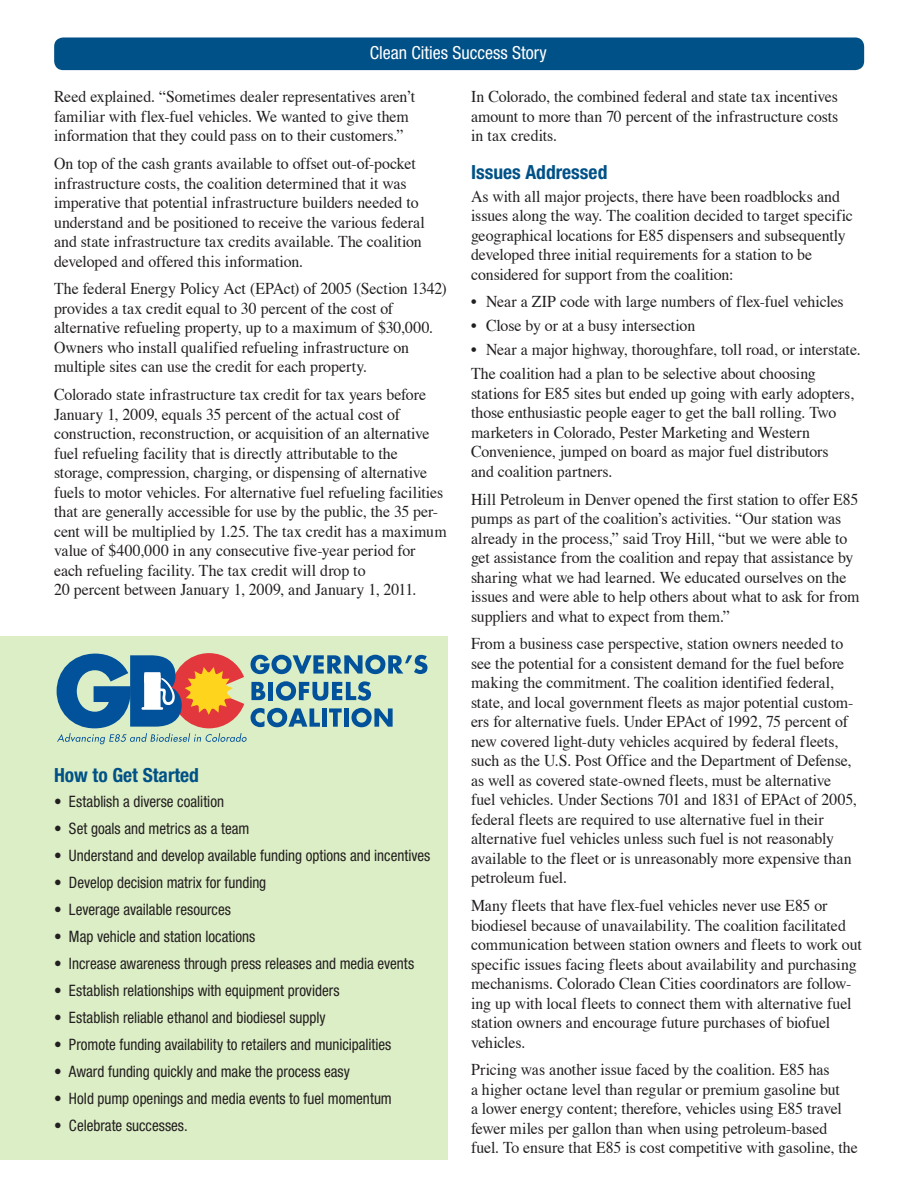
<style>
.page{position:relative;width:918px;height:1188px;background:#fff}
.page>*{position:absolute;margin:0;border:0;box-sizing:border-box;transform-origin:0 0}
.subhd_1{font:700 condensed 19.5px "Helvetica Neue LT Std";color:#005187}
.t1{font:condensed 18px "Helvetica Neue LT Std";color:#fff}
.body_text{font:16.5px/19.5px "Times";letter-spacing:-.005em;color:#231f20;scale:.96 1}
.Bullets{font:16.5px "Times";letter-spacing:-.005em;color:#231f20;scale:.96 1}
.sidebar_bullet{font:condensed 15.75px "Helvetica Neue LT Std";color:#231f20;scale:.96 1}
</style>
<div class="page">
<div style="left:54px;top:37px;width:810px;height:33px;background:#005187;border-radius:9px"></div>
<div style="left:0;top:636px;width:448px;height:524px;background:#dceec5"></div>
<svg style="left:57px;top:653px;width:371px;height:91px"></svg>
<p class="t1" style="left:370px;top:43px;width:178px">Clean Cities Success Story</p>
<p class="body_text" style="left:54px;top:86px;width:378px">Reed explained. “Sometimes dealer representatives aren’t familiar with flex-fuel vehicles. We wanted to give them information that they could pass on to their customers.”</p>
<p class="body_text" style="left:54px;top:152px;width:388px">On top of the cash grants available to offset out-of-pocket infrastructure costs, the coalition determined that it was imperative that potential infrastructure builders needed to understand and be positioned to receive the various federal and state infrastructure tax credits available. The coalition developed and offered this information.</p>
<p class="body_text" style="left:54px;top:278px;width:411px">The federal Energy Policy Act (EPAct) of 2005 (Section 1342) provides a tax credit equal to 30 percent of the cost of alternative refueling property, up to a maximum of $30,000.<br>Owners who install qualified refueling infrastructure on multiple sites can use the credit for each property.</p>
<p class="body_text" style="left:54px;top:383px;width:411px">Colorado state infrastructure tax credit for tax years before January 1, 2009, equals 35 percent of the actual cost of construction, reconstruction, or acquisition of an alternative fuel refueling facility that is directly attributable to the storage, compression, charging, or dispensing of alternative fuels to motor vehicles. For alternative fuel refueling facilities that are generally accessible for use by the public, the 35 per&shy;cent will be multiplied by 1.25. The tax credit has a maximum value of $400,000 in any consecutive five-year period for each refueling facility. The tax credit will drop to<br>20 percent between January 1, 2009, and January 1, 2011.</p>
<p class="body_text" style="left:471px;top:86px;width:384px;text-align:justify">In Colorado, the combined federal and state tax incentives amount to more than 70 percent of the infrastructure costs in tax credits.</p>
<p class="subhd_1" style="left:471px;top:160px;width:138px">Issues Addressed</p>
<p class="body_text" style="left:471px;top:185px;width:399px">As with all major projects, there have been roadblocks and issues along the way. The coalition decided to target specific geographical locations for E85 dispensers and subsequently developed three initial requirements for a station to be considered for support from the coalition:</p>
<p class="Bullets" style="left:471px;top:286px;width:390px">• Near a ZIP code with large numbers of flex-fuel vehicles</p>
<p class="Bullets" style="left:471px;top:310px;width:235px">• Close by or at a busy intersection</p>
<p class="Bullets" style="left:471px;top:334px;width:408px">• Near a major highway, thoroughfare, toll road, or interstate.</p>
<p class="body_text" style="left:471px;top:363px;width:401px">The coalition had a plan to be selective about choosing stations for E85 sites but ended up going with early adopters, those enthusiastic people eager to get the ball rolling. Two marketers in Colorado, Pester Marketing and Western Convenience, jumped on board as major fuel distributors and coalition partners.</p>
<p class="body_text" style="left:471px;top:488px;width:406px">Hill Petroleum in Denver opened the first station to offer E85 pumps as part of the coalition’s activities. “Our station was already in the process,” said Troy Hill, “but we were able to get assistance from the coalition and repay that assistance by sharing what we had learned. We educated ourselves on the issues and were able to help others about what to ask for from suppliers and what to expect from them.”</p>
<p class="body_text" style="left:471px;top:633px;width:403px">From a business case perspective, station owners needed to see the potential for a consistent demand for the fuel before making the commitment. The coalition identified federal, state, and local government fleets as major potential custom&shy;ers for alternative fuels. Under EPAct of 1992, 75 percent of new covered light-duty vehicles acquired by federal fleets, such as the U.S. Post Office and the Department of Defense, as well as covered state-owned fleets, must be alternative fuel vehicles. Under Sections 701 and 1831 of EPAct of 2005, federal fleets are required to use alternative fuel in their alternative fuel vehicles unless such fuel is not reasonably available to the fleet or is unreasonably more expensive than petroleum fuel.</p>
<p class="body_text" style="left:471px;top:894px;width:409px">Many fleets that have flex-fuel vehicles never use E85 or biodiesel because of unavailability. The coalition facilitated communication between station owners and fleets to work out specific issues facing fleets about availability and purchasing mechanisms. Colorado Clean Cities coordinators are follow&shy;ing up with local fleets to connect them with alternative fuel station owners and encourage future purchases of biofuel vehicles.</p>
<p class="body_text" style="left:471px;top:1059px;width:404px">Pricing was another issue faced by the coalition. E85 has<br>a higher octane level than regular or premium gasoline but<br>a lower energy content; therefore, vehicles using E85 travel fewer miles per gallon than when using petroleum-based fuel. To ensure that E85 is cost competitive with gasoline, the</p>
<p class="subhd_1" style="left:54px;top:763px;width:147px">How to Get Started</p>
<p class="sidebar_bullet" style="left:54px;top:793px;width:179px">• Establish a diverse coalition</p>
<p class="sidebar_bullet" style="left:54px;top:820px;width:205px">• Set goals and metrics as a team</p>
<p class="sidebar_bullet" style="left:54px;top:847px;width:394px">• Understand and develop available funding options and incentives</p>
<p class="sidebar_bullet" style="left:54px;top:874px;width:223px">• Develop decision matrix for funding</p>
<p class="sidebar_bullet" style="left:54px;top:901px;width:186px">• Leverage available resources</p>
<p class="sidebar_bullet" style="left:54px;top:928px;width:211px">• Map vehicle and station locations</p>
<p class="sidebar_bullet" style="left:54px;top:955px;width:377px">• Increase awareness through press releases and media events</p>
<p class="sidebar_bullet" style="left:54px;top:982px;width:299px">• Establish relationships with equipment providers</p>
<p class="sidebar_bullet" style="left:54px;top:1009px;width:285px">• Establish reliable ethanol and biodiesel supply</p>
<p class="sidebar_bullet" style="left:54px;top:1036px;width:353px">• Promote funding availability to retailers and municipalities</p>
<p class="sidebar_bullet" style="left:54px;top:1063px;width:310px">• Award funding quickly and make the process easy</p>
<p class="sidebar_bullet" style="left:54px;top:1090px;width:353px">• Hold pump openings and media events to fuel momentum</p>
<p class="sidebar_bullet" style="left:54px;top:1117px;width:141px">• Celebrate successes.</p>
</div>
